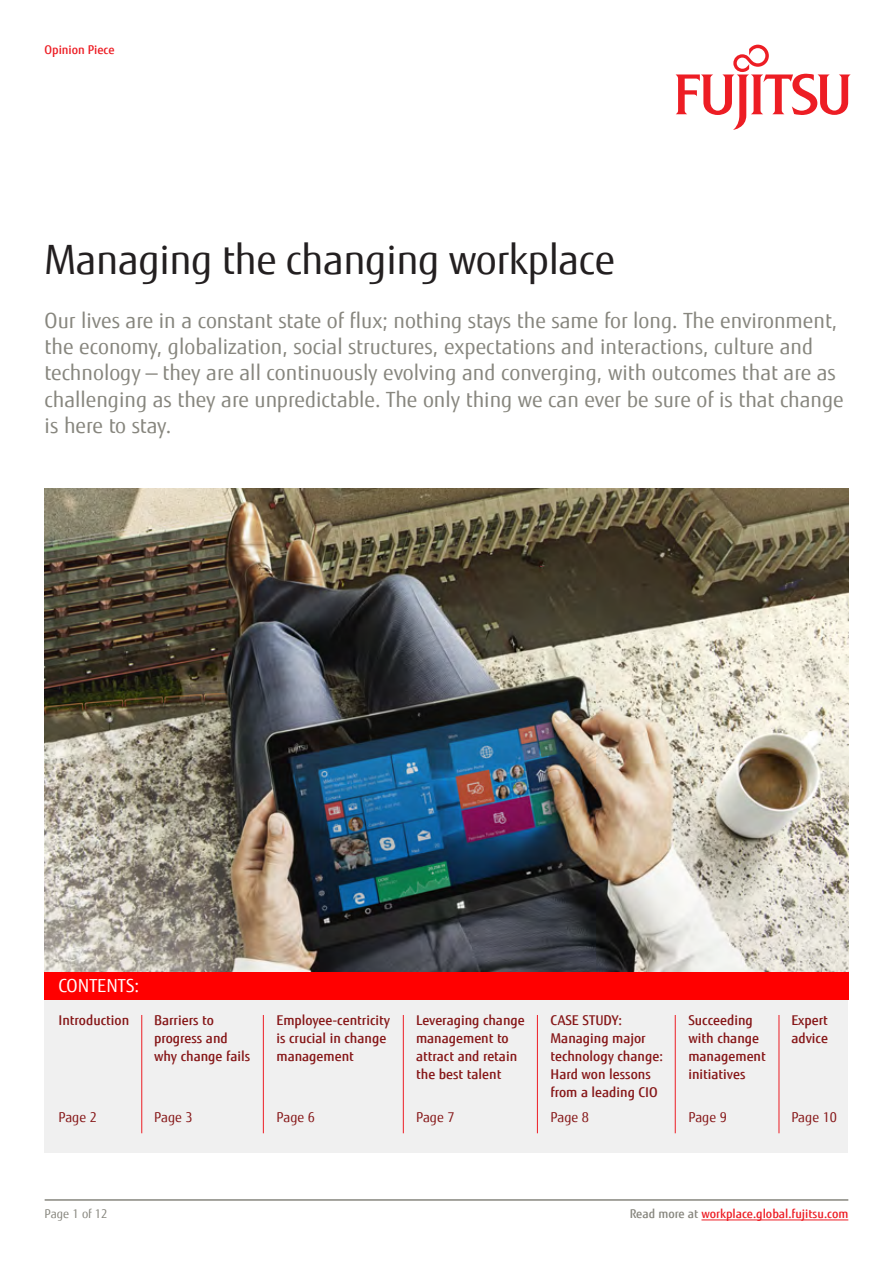
<style>
.page{position:relative;width:893px;height:1263px;background:#fff}
.page>*{position:absolute;margin:0;border:0;box-sizing:border-box;transform-origin:0 0}
.t1{font:40.5px "Fujitsu Sans";letter-spacing:-.01em;color:#231f20}
.t2{font:21px/26.2px "Fujitsu Sans";color:#87867e}
.t3{font:18px "Fujitsu Sans";color:#fff}
.t4{font:500 13.5px/18px "Fujitsu Sans";color:#861718}
.t5{font:13.5px "Fujitsu Sans";color:#861718}
.t6{font:500 12px "Fujitsu Sans";color:#ed1d24}
.t7{font:12px "Fujitsu Sans";color:#87867e}
.s1{color:#87867e}
</style>
<div class="page">
<img style="left:45px;top:489px;width:803px;height:483px">
<svg style="left:675px;top:45px;width:176px;height:85px"></svg>
<hr style="left:45px;top:1199px;width:803px;height:2px;background:#87867e">
<div style="left:45px;top:999px;width:803px;height:154px;background:#eee"></div>
<hr style="left:141px;top:1015px;width:1px;height:118px;background:#ed1d24">
<hr style="left:263px;top:1015px;width:1px;height:118px;background:#ed1d24">
<hr style="left:403px;top:1015px;width:1px;height:118px;background:#ed1d24">
<hr style="left:537px;top:1015px;width:1px;height:118px;background:#ed1d24">
<hr style="left:675px;top:1015px;width:1px;height:118px;background:#ed1d24">
<hr style="left:779px;top:1015px;width:1px;height:118px;background:#ed1d24">
<div style="left:45px;top:972px;width:804px;height:27px;background:#f00"></div>
<hr style="left:701px;top:1219px;width:147px;height:1px;background:#ed1d24">
<p class="t6" style="left:45px;top:42px;width:72px">Opinion Piece</p>
<h1 class="t1" style="left:45px;top:235px;width:572px">Managing the changing workplace</h1>
<p class="t2" style="left:45px;top:307px;width:801px">Our lives are in a constant state of flux; nothing stays the same for long. The environment, the economy, globalization, social structures, expectations and interactions, culture and technology — they are all continuously evolving and converging, with outcomes that are as challenging as they are unpredictable. The only thing we can ever be sure of is that change is here to stay.</p>
<p class="t3" style="left:58px;top:974px;width:82px">CONTENTS:</p>
<p class="t4" style="left:58px;top:1011px;width:72px">Introduction</p>
<p class="t4" style="left:154px;top:1011px;width:97px">Barriers to progress and why change fails</p>
<p class="t5" style="left:58px;top:1109px;width:40px">Page 2</p>
<p class="t5" style="left:154px;top:1109px;width:40px">Page 3</p>
<p class="t4" style="left:276px;top:1011px;width:115px">Employee-centricity is crucial in change management</p>
<p class="t5" style="left:276px;top:1109px;width:40px">Page 6</p>
<p class="t4" style="left:416px;top:1011px;width:110px">Leveraging change management to attract and retain the best talent</p>
<p class="t5" style="left:416px;top:1109px;width:40px">Page 7</p>
<p class="t4" style="left:550px;top:1011px;width:114px">CASE STUDY:<br>Managing major technology change:<br>Hard won lessons from a leading CIO</p>
<p class="t5" style="left:550px;top:1109px;width:40px">Page 8</p>
<p class="t4" style="left:688px;top:1011px;width:79px">Succeeding with change management initiatives</p>
<p class="t5" style="left:688px;top:1109px;width:40px">Page 9</p>
<p class="t4" style="left:791px;top:1011px;width:38px">Expert advice</p>
<p class="t5" style="left:791px;top:1109px;width:47px">Page 10</p>
<p class="t7" style="left:45px;top:1207px;width:64px">Page 1 of 12</p>
<p class="t6" style="left:630px;top:1207px;width:220px"><span class="s1">Read more at</span> workplace.global.fujitsu.com</p>
</div>
